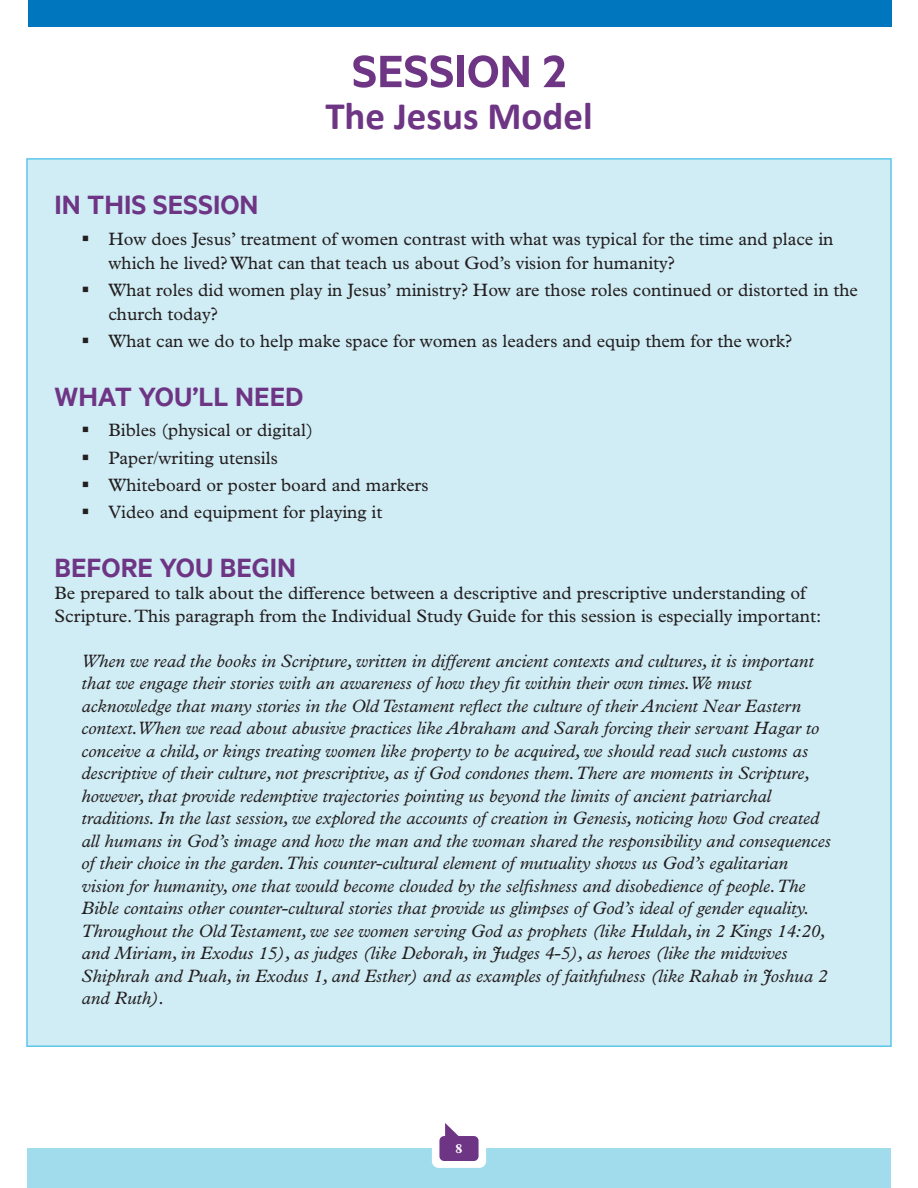
<style>
.page{position:relative;width:918px;height:1188px;background:#fff}
.page>*{position:absolute;margin:0;border:0;box-sizing:border-box;transform-origin:0 0}
.t1{font:600 51px "Metric";color:#6e3585}
.t2{font:700 39px "Calibri";color:#6e3585}
.t3{font:600 30px "Metric";color:#6e3585}
.t4{font:italic 18px/22.5px "Plantin MT Pro";color:#231f20}
.t5{font:18px/27.3px "Plantin MT Pro";color:#231f20}
.t6{font:700 13.5px "Plantin MT Pro";color:#fff}
</style>
<div class="page">
<div style="left:27px;top:1148px;width:864px;height:40px;background:#a1dcec"></div>
<div style="left:432px;top:1104px;width:54px;height:64px;background:#fff;border-radius:7px"></div>
<svg style="left:439px;top:1123px;width:40px;height:38px"></svg>
<div style="left:28px;top:0;width:864px;height:27px;background:#0076be"></div>
<div style="left:26px;top:158px;width:866px;height:889px;background:#d0ecf4;border:2px solid #5dc8ec"></div>
<h1 class="t1" style="left:352px;top:41px;width:216px">SESSION 2</h1>
<h2 class="t2" style="left:325px;top:92px;width:269px">The Jesus Model</h2>
<h3 class="t3" style="left:55px;top:187px;width:206px">IN THIS SESSION</h3>
<p class="t5" style="left:109px;top:227px;width:726px;line-height:24px">How does Jesus’ treatment of women contrast with what was typical for the time and place in which he lived? What can that teach us about God’s vision for humanity?</p>
<p class="t5" style="left:109px;top:278px;width:751px;line-height:24px">What roles did women play in Jesus’ ministry? How are those roles continued or distorted in the church today?</p>
<p class="t5" style="left:109px;top:328px;width:685px">What can we do to help make space for women as leaders and equip them for the work?</p>
<h3 class="t3" style="left:55px;top:378px;width:250px">WHAT YOU’LL NEED</h3>
<p class="t5" style="left:109px;top:417px;width:322px">Bibles (physical or digital)<br>Paper/writing utensils<br>Whiteboard or poster board and markers<br>Video and equipment for playing it</p>
<h3 class="t3" style="left:55px;top:549px;width:243px">BEFORE YOU BEGIN</h3>
<p class="t5" style="left:55px;top:582px;width:768px;line-height:22.5px">Be prepared to talk about the difference between a descriptive and prescriptive understanding of<br>Scripture. This paragraph from the Individual Study Guide for this session is especially important:</p>
<p class="t4" style="left:82px;top:649px;width:751px">When we read the books in Scripture, written in different ancient contexts and cultures, it is important that we engage their stories with an awareness of how they fit within their own times. We must acknowledge that many stories in the Old Testament reflect the culture of their Ancient Near Eastern context. When we read about abusive practices like Abraham and Sarah forcing their servant Hagar to conceive a child, or kings treating women like property to be acquired, we should read such customs as descriptive of their culture, not prescriptive, as if God condones them. There are moments in Scripture, however, that provide redemptive trajectories pointing us beyond the limits of ancient patriarchal traditions. In the last session, we explored the accounts of creation in Genesis, noticing how God created all humans in God’s image and how the man and the woman shared the responsibility and consequences of their choice in the garden. This counter-cultural element of mutuality shows us God’s egalitarian vision for humanity, one that would become clouded by the selfishness and disobedience of people. The Bible contains other counter-cultural stories that provide us glimpses of God’s ideal of gender equality.<br>Throughout the Old Testament, we see women serving God as prophets (like Huldah, in 2 Kings 14:20, and Miriam, in Exodus 15), as judges (like Deborah, in Judges 4-5), as heroes (like the midwives Shiphrah and Puah, in Exodus 1, and Esther) and as examples of faithfulness (like Rahab in Joshua 2 and Ruth).</p>
<p class="t6" style="left:455px;top:1140px;width:9px">8</p>
</div>
